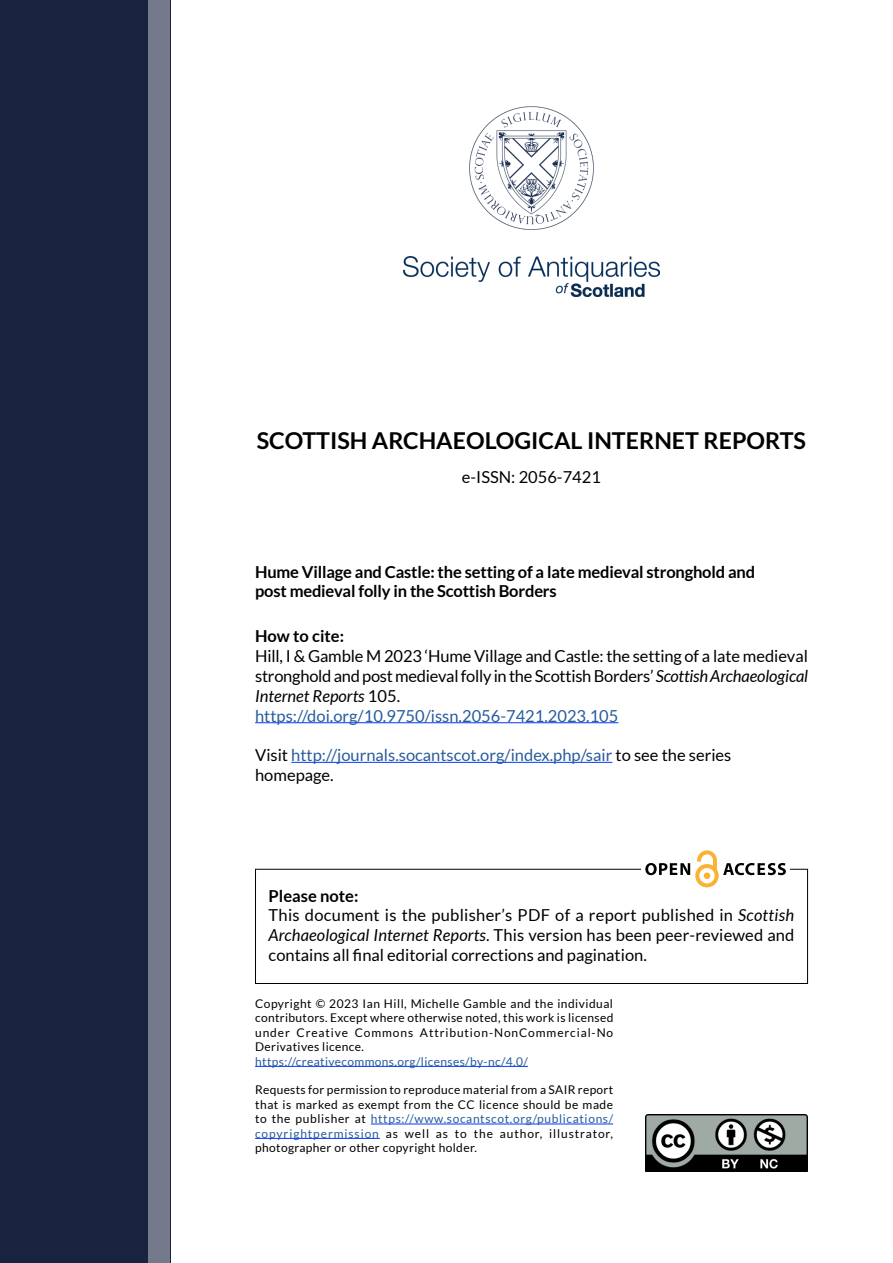
<style>
.page{position:relative;width:893px;height:1263px;background:#fff}
.page>*{position:absolute;margin:0;border:0;box-sizing:border-box;transform-origin:0 0}
.t1{font:700 23.25px "Lato";color:#000}
.t2{font:16.5px/19.8px "Lato";color:#000}
.t3{font:700 16.5px/19.8px "Lato";letter-spacing:-.01em;color:#000}
.t4{font:16.5px/19.8px "Lato";color:#275b9c}
.t5{font:12px/14.4px "Lato";letter-spacing:.03em;color:#000;text-align:justify}
.t6{font:12px "Lato";letter-spacing:.03em;color:#275b9c}
.s1{font-style:italic}
.s2{color:#275b9c}
.s3{color:#000}
.s4{font-weight:700}
</style>
<div class="page">
<div style="left:0;top:0;width:170px;height:1263px;background:#19233f"></div>
<hr style="left:255px;top:1066px;width:273px;height:1px;background:#0039ff">
<hr style="left:371px;top:1123px;width:242px;height:1px;background:#0039ff">
<hr style="left:255px;top:1138px;width:125px;height:1px;background:#0039ff">
<div style="left:149px;top:0;width:21px;height:1263px;background:#747a8b"></div>
<hr style="left:255px;top:722px;width:363px;height:1px;background:#0039ff">
<hr style="left:291px;top:762px;width:321px;height:1px;background:#0039ff">
<div style="left:255px;top:869px;width:553px;height:115px;border:1px solid #000"></div>
<div style="left:642px;top:846px;width:148px;height:46px;background:#fff"></div>
<svg style="left:646px;top:850px;width:140px;height:37px"></svg>
<img style="left:646px;top:1114px;width:162px;height:58px">
<img style="left:469px;top:106px;width:125px;height:124px">
<img style="left:404px;top:256px;width:255px;height:41px">
<h1 class="t1" style="left:257px;top:428px;width:551px">SCOTTISH ARCHAEOLOGICAL INTERNET REPORTS</h1>
<h2 class="t2" style="left:462px;top:467px;width:141px">e-ISSN: 2056-7421</h2>
<h2 class="t3" style="left:255px;top:561px;width:502px">Hume Village and Castle: the setting of a late medieval stronghold and post medieval folly in the Scottish Borders</h2>
<h2 class="t3" style="left:255px;top:626px;width:90px">How to cite:</h2>
<p class="t2" style="left:255px;top:646px;width:555px">Hill, I &amp; Gamble M 2023 ‘Hume Village and Castle: the setting of a late medieval stronghold and post medieval folly in the Scottish Borders’ <span class="s1">Scottish Archaeological Internet Reports</span> 105.<br><span class="s2">https://doi.org/10.9750/issn.2056-7421.2023.105</span></p>
<h2 class="t4" style="left:255px;top:745px;width:478px"><span class="s3">Visit</span> http://journals.socantscot.org/index.php/sair <span class="s3">to see the series homepage.</span></h2>
<h2 class="t2" style="left:269px;top:886px;width:527px"><span class="s4">Please note:<br></span>This document is the publisher’s PDF of a report published in <span class="s1">Scottish Archaeological Internet Reports</span>. This version has been peer-reviewed and contains all final editorial corrections and pagination.</h2>
<p class="t5" style="left:255px;top:996px;width:360px">Copyright © 2023 Ian Hill, Michelle Gamble and the individual contributors. Except where otherwise noted, this work is licensed under Creative Commons Attribution-NonCommercial-No Derivatives licence.</p>
<p class="t6" style="left:255px;top:1054px;width:274px">https://creativecommons.org/licenses/by-nc/4.0/</p>
<p class="t5" style="left:255px;top:1083px;width:360px">Requests for permission to reproduce material from a SAIR report that is marked as exempt from the CC licence should be made to the publisher at <span class="s2">https://www.socantscot.org/publications/ copyrightpermission</span> as well as to the author, illustrator, photographer or other copyright holder.</p>
</div>
